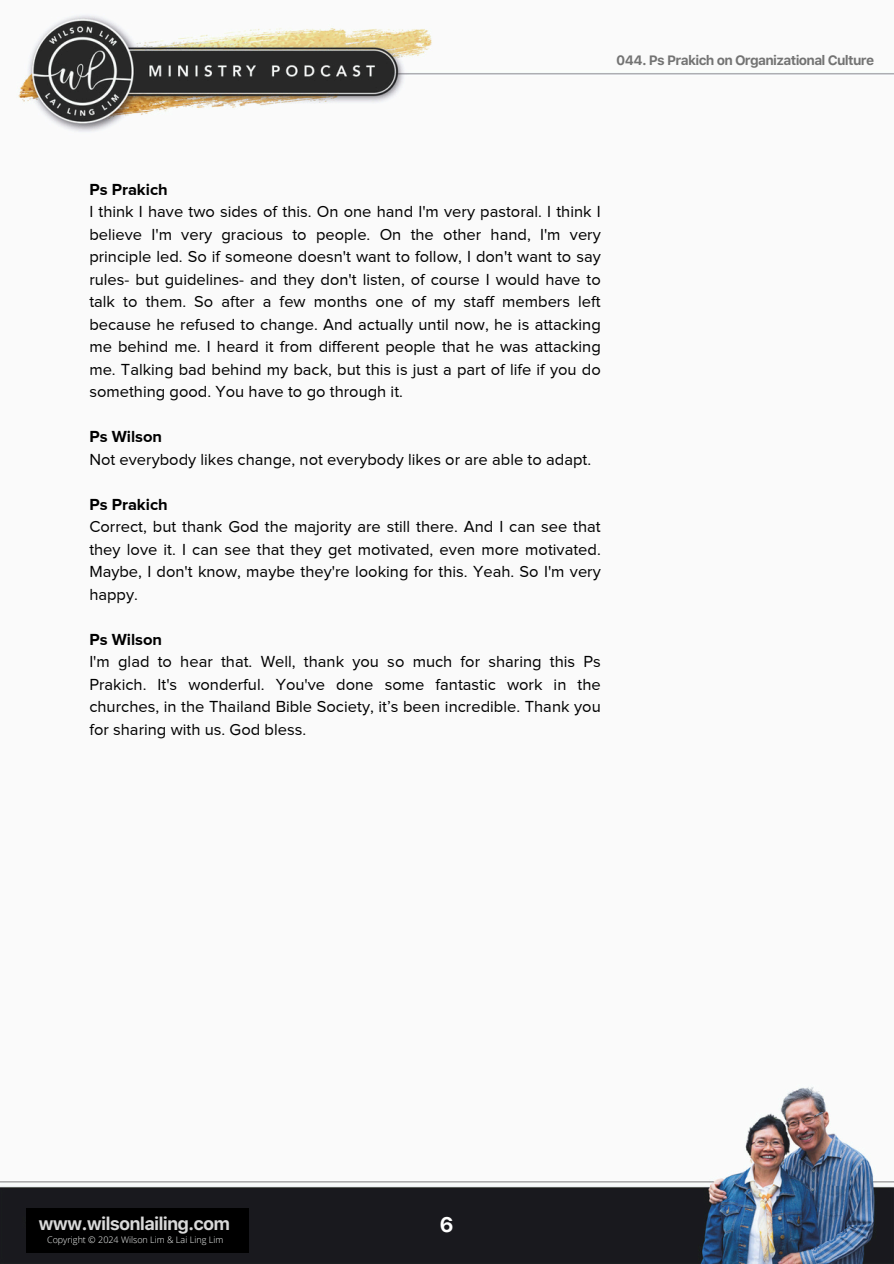
<style>
.page{position:relative;width:894px;height:1264px;background:#fff}
.page>*{position:absolute;margin:0;border:0;box-sizing:border-box;transform-origin:0 0}
.t1{font:700 21px "SFUI Text";color:#fff}
.t2{font:700 18px "SFUI Text";letter-spacing:-.05em;color:#d9d9d9}
.t3{font:16.5px/22.5px "Proxima Nova";color:#000}
.t4{font:700 13.5px "SFUI Text";letter-spacing:-.05em;color:#737373}
.t5{font:300 9px "Open Sans";color:#fbfdfc}
.s1{font-weight:700}
</style>
<div class="page">
<img style="left:0;top:15px;width:893px;height:1248px">
<div style="left:26px;top:1207px;width:222px;height:45px;background:#000"></div>
<p class="t4" style="left:616px;top:52px;width:259px">044. Ps Prakich on Organizational Culture</p>
<h2 class="t3" style="left:89px;top:178px;width:513px"><span class="s1">Ps Prakich<br></span>I think I have two sides of this. On one hand I'm very pastoral. I think I believe I'm very gracious to people. On the other hand, I'm very principle led. So if someone doesn't want to follow, I don't want to say rules- but guidelines- and they don't listen, of course I would have to talk to them. So after a few months one of my staff members left</h2>
<h2 class="t3" style="left:89px;top:313px;width:513px;text-align:justify">because he refused to change. And actually until now, he is attacking me behind me. I heard it from different people that he was attacking me. Talking bad behind my back, but this is just a part of life if you do something good. You have to go through it.</h2>
<h2 class="t3" style="left:89px;top:425px;width:503px"><span class="s1">Ps Wilson<br></span>Not everybody likes change, not everybody likes or are able to adapt.</h2>
<h2 class="t3" style="left:89px;top:493px;width:513px"><span class="s1">Ps Prakich<br></span>Correct, but thank God the majority are still there. And I can see that they love it. I can see that they get motivated, even more motivated.<br>Maybe, I don't know, maybe they're looking for this. Yeah. So I'm very</h2>
<h2 class="t3" style="left:89px;top:583px;width:50px">happy.</h2>
<h2 class="t3" style="left:89px;top:628px;width:513px"><span class="s1">Ps Wilson<br></span>I'm glad to hear that. Well, thank you so much for sharing this Ps Prakich. It's wonderful. You've done some fantastic work in the churches, in the Thailand Bible Society, it’s been incredible. Thank you</h2>
<h2 class="t3" style="left:89px;top:718px;width:218px">for sharing with us. God bless.</h2>
<h1 class="t2" style="left:38px;top:1213px;width:193px">www.wilsonlailing.com</h1>
<h3 class="t1" style="left:439px;top:1211px;width:16px">6</h3>
<p class="t5" style="left:47px;top:1233px;width:178px">Copyright ©️ 2024 Wilson Lim &amp; Lai Ling Lim</p>
</div>
